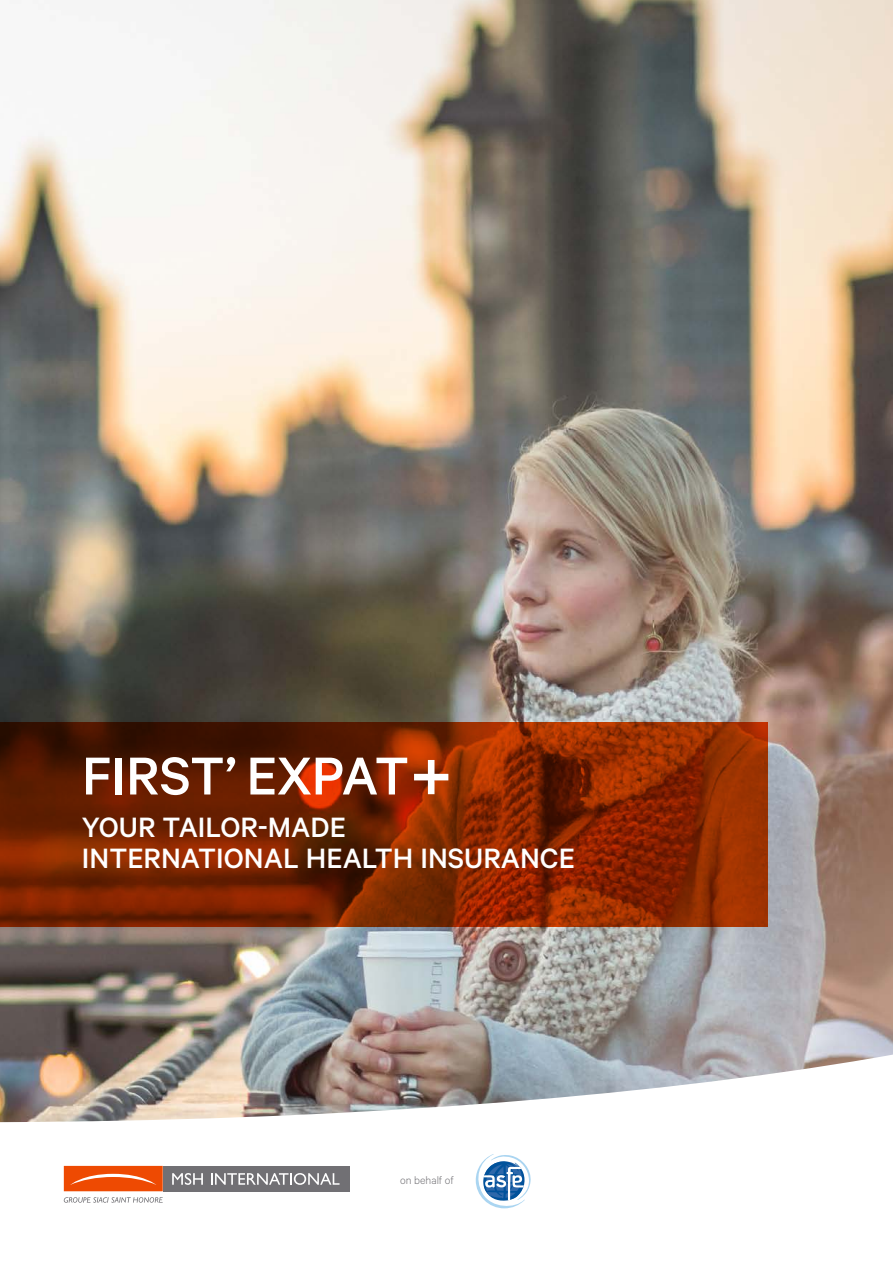
<style>
.page{position:relative;width:893px;height:1263px;background:#fff}
.page>*{position:absolute;margin:0;border:0;box-sizing:border-box;transform-origin:0 0}
.t1{font:500 82.5px "Calibre";color:#fff}
.t2{font:500 60px "Calibre";color:#fff}
.t3{font:500 31.5px "Calibre";color:#fff}
.t4{font:300 12px "Calibre";color:#717074}
</style>
<div class="page">
<img style="left:0;top:0;width:893px;height:1122px">
<svg style="left:475px;top:1154px;width:56px;height:55px"></svg>
<svg style="left:64px;top:1166px;width:99px;height:25px;background:#ef5918"></svg>
<div style="left:163px;top:1166px;width:186px;height:25px;background:#717074"></div>
<svg style="left:172px;top:1173px;width:31px;height:12px"></svg>
<svg style="left:211px;top:1173px;width:129px;height:12px"></svg>
<svg style="left:64px;top:1197px;width:99px;height:6px"></svg>
<svg style="left:0;top:723px;width:767px;height:204px;background:#7b2300"></svg>
<p class="t2" style="left:82px;top:741px;width:329px">FIRST’ EXPAT</p>
<p class="t3" style="left:82px;top:808px;width:265px">YOUR TAILOR-MADE</p>
<p class="t3" style="left:82px;top:840px;width:494px">INTERNATIONAL HEALTH INSURANCE</p>
<p class="t1" style="left:408px;top:728px;width:48px">+</p>
<p class="t4" style="left:400px;top:1173px;width:55px">on behalf of</p>
</div>
